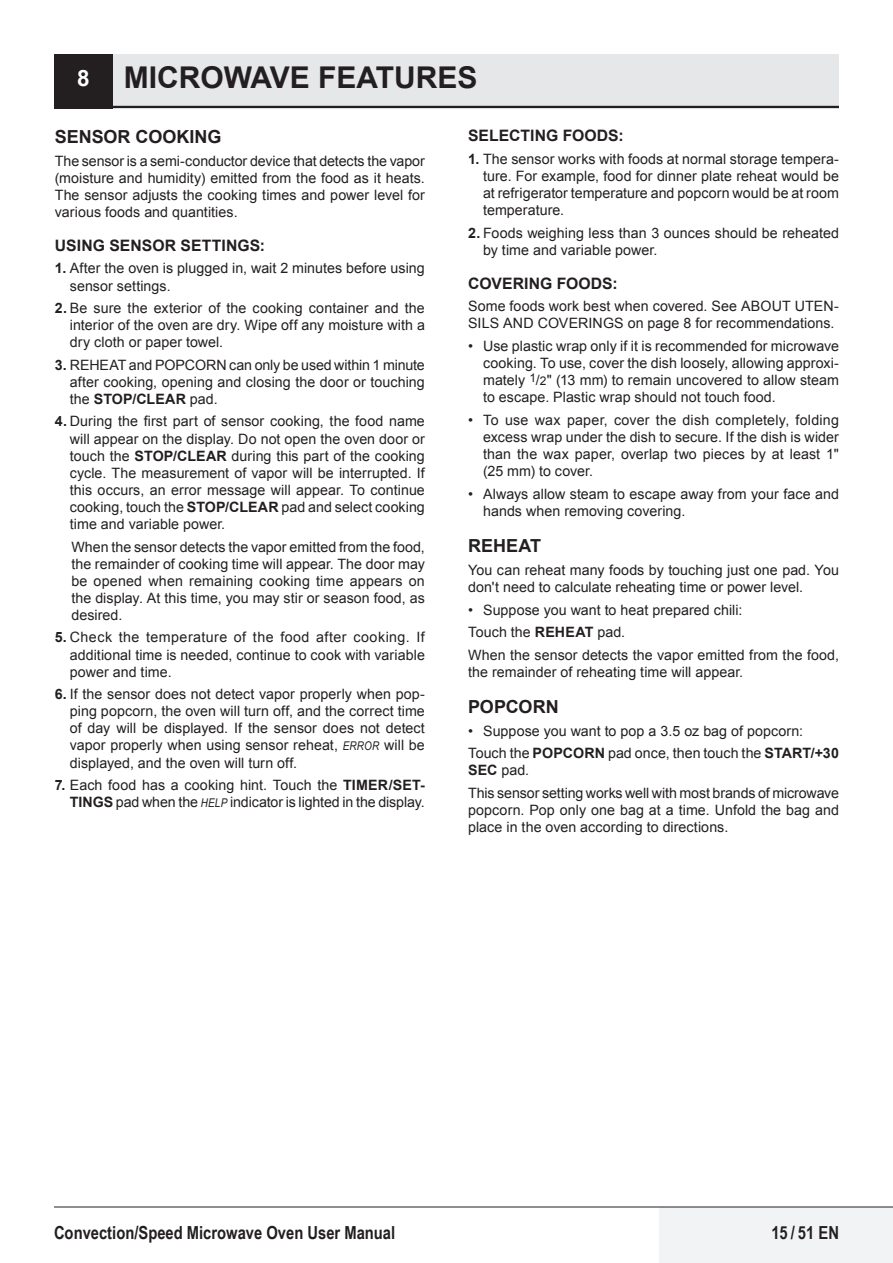
<style>
.page{position:relative;width:893px;height:1263px;background:#fff}
.page>*{position:absolute;margin:0;border:0;box-sizing:border-box;transform-origin:0 0}
.t1{font:700 30px "Arial";color:#231f20}
.t2{font:700 18px "Arial Narrow";color:#231f20}
.t3{font:700 18px "Arial";color:#231f20}
.t4{font:700 15.75px "Arial";letter-spacing:.005em;color:#231f20}
.t5{font:14.25px/17.1px "Arial";letter-spacing:.005em;color:#231f20;text-align:justify}
.s1{font-size:22.5px;color:#fff}
.s2{font-weight:700}
.s3{font-family:"Arial Narrow";font-style:italic;font-size:12px}
.s4{font-size:12px}
</style>
<div class="page">
<div style="left:54px;top:54px;width:785px;height:55px;background:#e6e7e9"></div>
<div style="left:659px;top:1207px;width:234px;height:56px;background:#f2f3f4"></div>
<hr style="left:54px;top:1207px;width:839px;height:1px;background:#231f20">
<div style="left:54px;top:54px;width:58px;height:54px;background:#231f20"></div>
<hr style="left:54px;top:106px;width:785px;height:2px;background:#231f20">
<h1 class="t1" style="left:77px;top:58px;width:402px"><span class="s1">8</span> MICROWAVE FEATURES</h1>
<p class="t3" style="left:55px;top:125px;width:168px">SENSOR COOKING</p>
<p class="t5" style="left:55px;top:152px;width:372px">The sensor is a semi-conductor device that detects the vapor (moisture and humidity) emitted from the food as it heats.<br>The sensor adjusts the cooking times and power level for various foods and quantities.</p>
<p class="t4" style="left:55px;top:235px;width:212px">USING SENSOR SETTINGS:</p>
<p class="t5" style="left:70px;top:260px;width:357px;text-indent:-15px"><span class="s2">1.</span> After the oven is plugged in, wait 2 minutes before using sensor settings.</p>
<p class="t5" style="left:70px;top:300px;width:357px;text-indent:-15px"><span class="s2">2.</span> Be sure the exterior of the cooking container and the interior of the oven are dry. Wipe off any moisture with a dry cloth or paper towel.</p>
<p class="t5" style="left:70px;top:356px;width:357px;text-indent:-15px"><span class="s2">3.</span> REHEAT and POPCORN can only be used within 1 minute after cooking, opening and closing the door or touching the <span class="s2">STOP/CLEAR</span> pad.</p>
<p class="t5" style="left:70px;top:413px;width:357px;text-indent:-15px"><span class="s2">4.</span> During the first part of sensor cooking, the food name will appear on the display. Do not open the oven door or touch the <span class="s2">STOP/CLEAR</span> during this part of the cooking cycle. The measurement of vapor will be interrupted. If this occurs, an error message will appear. To continue cooking, touch the <span class="s2">STOP/CLEAR</span> pad and select cooking time and variable power.</p>
<p class="t5" style="left:71px;top:538px;width:355px">When the sensor detects the vapor emitted from the food, the remainder of cooking time will appear. The door may be opened when remaining cooking time appears on the display. At this time, you may stir or season food, as desired.</p>
<p class="t5" style="left:70px;top:629px;width:357px;text-indent:-15px"><span class="s2">5.</span> Check the temperature of the food after cooking. If additional time is needed, continue to cook with variable power and time.</p>
<p class="t5" style="left:70px;top:686px;width:357px;text-indent:-15px"><span class="s2">6.</span> If the sensor does not detect vapor properly when pop&shy;ping popcorn, the oven will turn off, and the correct time of day will be displayed. If the sensor does not detect vapor properly when using sensor reheat, <span class="s3">ERROR</span> will be displayed, and the oven will turn off.</p>
<p class="t5" style="left:55px;top:777px;width:372px;text-align:right"><span class="s2">7.</span> Each food has a cooking hint. Touch the <span class="s2">TIMER/SET-<br>TINGS</span> pad when the <span class="s3">HELP</span> indicator is lighted in the display.</p>
<p class="t4" style="left:468px;top:125px;width:157px">SELECTING FOODS:</p>
<p class="t5" style="left:483px;top:151px;width:357px;text-indent:-15px"><span class="s2">1.</span> The sensor works with foods at normal storage tempera&shy;ture. For example, food for dinner plate reheat would be at refrigerator temperature and popcorn would be at room temperature.</p>
<p class="t5" style="left:483px;top:224px;width:357px;text-indent:-15px"><span class="s2">2.</span> Foods weighing less than 3 ounces should be reheated by time and variable power.</p>
<p class="t4" style="left:468px;top:273px;width:151px">COVERING FOODS:</p>
<p class="t5" style="left:468px;top:298px;width:372px">Some foods work best when covered. See ABOUT UTEN-<br>SILS AND COVERINGS on page 8 for recommendations.</p>
<p class="t5" style="left:483px;top:338px;width:357px;text-indent:-15px">• Use plastic wrap only if it is recommended for microwave cooking. To use, cover the dish loosely, allowing approxi&shy;mately <sup>1</sup>/<span class="s4">2</span>" (13 mm) to remain uncovered to allow steam to escape. Plastic wrap should not touch food.</p>
<p class="t5" style="left:483px;top:411px;width:357px;text-indent:-15px">• To use wax paper, cover the dish completely, folding excess wrap under the dish to secure. If the dish is wider than the wax paper, overlap two pieces by at least 1" (25 mm) to cover.</p>
<p class="t5" style="left:483px;top:485px;width:357px;text-indent:-15px">• Always allow steam to escape away from your face and hands when removing covering.</p>
<p class="t3" style="left:468px;top:534px;width:75px">REHEAT</p>
<p class="t5" style="left:468px;top:561px;width:372px">You can reheat many foods by touching just one pad. You don't need to calculate reheating time or power level.</p>
<p class="t5" style="left:468px;top:598px;width:372px;line-height:22.5px;text-align:left">• Suppose you want to heat prepared chili:<br>Touch the <span class="s2">REHEAT</span> pad.<br>When the sensor detects the vapor emitted from the food,</p>
<p class="t5" style="left:468px;top:663px;width:277px">the remainder of reheating time will appear.</p>
<p class="t3" style="left:468px;top:695px;width:92px">POPCORN</p>
<p class="t5" style="left:468px;top:720px;width:372px;line-height:22.5px">• Suppose you want to pop a 3.5 oz bag of popcorn:<br>Touch the <span class="s2">POPCORN</span> pad once, then touch the <span class="s2">START/+30</span></p>
<p class="t5" style="left:468px;top:759px;width:372px;line-height:22.5px"><span class="s2">SEC</span> pad.<br>This sensor setting works well with most brands of microwave</p>
<p class="t5" style="left:468px;top:802px;width:372px">popcorn. Pop only one bag at a time. Unfold the bag and place in the oven according to directions.</p>
<p class="t2" style="left:54px;top:1218px;width:343px">Convection/Speed Microwave Oven User Manual</p>
<p class="t2" style="left:771px;top:1218px;width:69px">15 / 51 EN</p>
</div>
